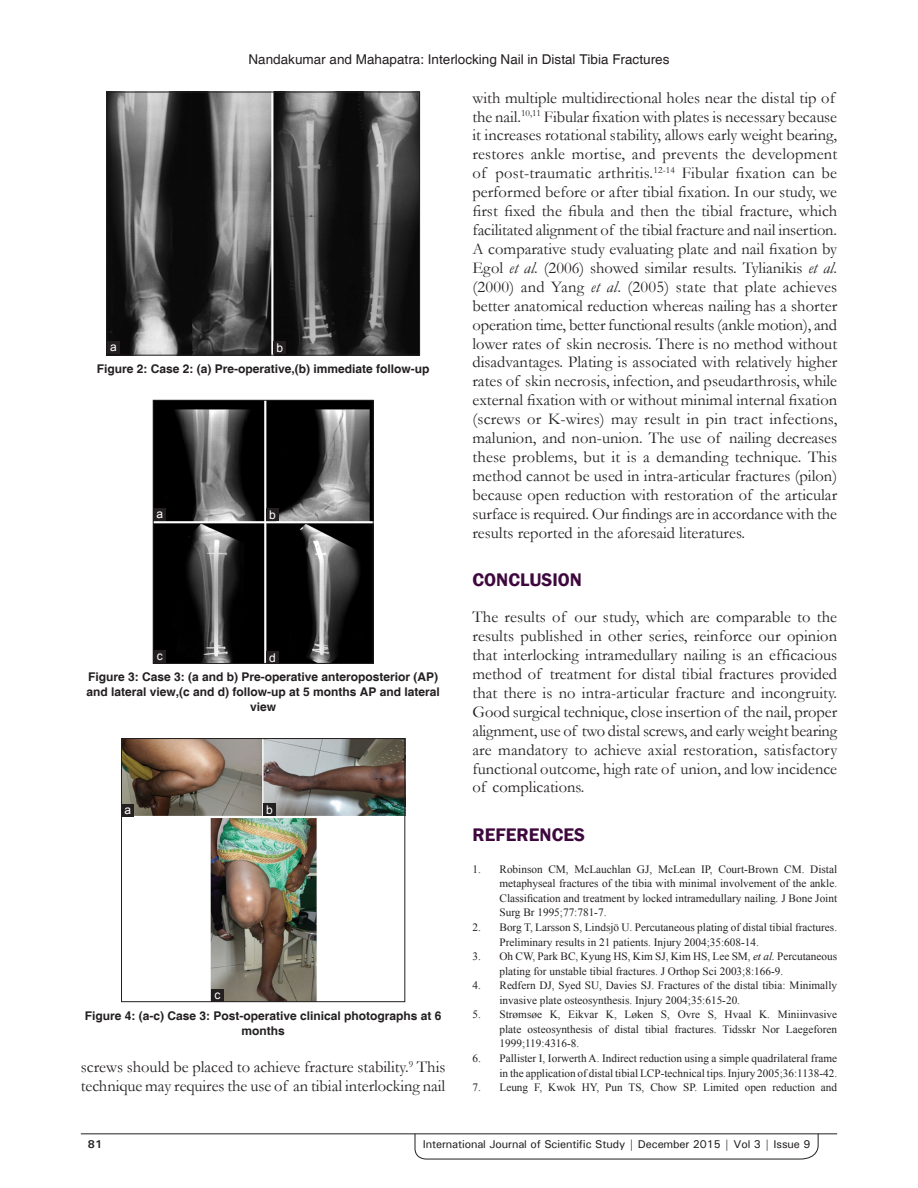
<style>
.page{position:relative;width:918px;height:1188px;background:#fff}
.page>*{position:absolute;margin:0;border:0;box-sizing:border-box;transform-origin:0 0}
.t1{font:600 18.75px "Franklin Gothic";color:#3e083e}
.TX{font:16.5px/18.9px "Garamond";color:#231f20}
.t2{font:13.5px "Helvetica";color:#231f20}
.FGC{font:700 12px/15px "Helvetica";color:#231f20;text-align:center}
.LABEL{font:12px "Arial";color:#fff}
.REF{font:11.25px/14.5px "Times New Roman";color:#231f20}
.RF{font:500 11.25px "Univers";letter-spacing:-.01em;color:#231f20}
.t3{font:700 11.25px "Univers";color:#231f20}
.s1{font-style:italic}
</style>
<div class="page">
<svg style="left:415px;top:1133px;width:404px;height:26px"></svg>
<hr style="left:81px;top:1134px;width:756px;height:1px;background:#231f20">
<img style="left:109px;top:94px;width:309px;height:259px">
<div style="left:107px;top:92px;width:313px;height:263px;border:1px solid #231f20"></div>
<div style="left:274px;top:341px;width:12px;height:13px;background:#231f20"></div>
<div style="left:107px;top:341px;width:13px;height:13px;background:#231f20"></div>
<img style="left:155px;top:402px;width:216px;height:260px">
<div style="left:153px;top:400px;width:220px;height:264px;border:1px solid #231f20"></div>
<div style="left:266px;top:651px;width:13px;height:13px;background:#231f20"></div>
<div style="left:153px;top:650px;width:13px;height:13px;background:#231f20"></div>
<div style="left:266px;top:508px;width:13px;height:13px;background:#231f20"></div>
<div style="left:153px;top:508px;width:13px;height:13px;background:#231f20"></div>
<img style="left:123px;top:740px;width:280px;height:260px">
<div style="left:121px;top:738px;width:284px;height:264px;border:1px solid #231f20"></div>
<div style="left:211px;top:989px;width:13px;height:13px;background:#231f20"></div>
<div style="left:263px;top:803px;width:13px;height:13px;background:#231f20"></div>
<div style="left:122px;top:804px;width:12px;height:13px;background:#231f20"></div>
<p class="t2" style="left:249px;top:52px;width:422px">Nandakumar and Mahapatra: Interlocking Nail in Distal Tibia Fractures</p>
<p class="LABEL" style="left:110px;top:338px;width:8px">a</p>
<p class="LABEL" style="left:277px;top:339px;width:8px">b</p>
<p class="FGC" style="left:97px;top:362px;width:334px">Figure 2: Case 2: (a) Pre-operative,(b) immediate follow-up</p>
<p class="LABEL" style="left:156px;top:505px;width:8px">a</p>
<p class="LABEL" style="left:269px;top:507px;width:8px">b</p>
<p class="LABEL" style="left:157px;top:647px;width:7px">c</p>
<p class="LABEL" style="left:269px;top:649px;width:8px">d</p>
<p class="FGC" style="left:86px;top:670px;width:355px">Figure 3: Case 3: (a and b) Pre-operative anteroposterior (AP) and lateral view,(c and d) follow-up at 5 months AP and lateral view</p>
<p class="LABEL" style="left:125px;top:801px;width:8px">a</p>
<p class="LABEL" style="left:266px;top:801px;width:8px">b</p>
<p class="LABEL" style="left:214px;top:986px;width:7px">c</p>
<p class="FGC" style="left:85px;top:1008px;width:358px">Figure 4: (a-c) Case 3: Post-operative clinical photographs at 6 months</p>
<p class="TX" style="left:81px;top:1057px;width:366px">screws should be placed to achieve fracture stability.<sup>9</sup> This technique may requires the use of an tibial interlocking nail</p>
<p class="TX" style="left:472px;top:88px;width:366px">with multiple multidirectional holes near the distal tip of the nail.<sup>10,11</sup> Fibular fixation with plates is necessary because it increases rotational stability, allows early weight bearing, restores ankle mortise, and prevents the development of post-traumatic arthritis.<sup>12-14</sup> Fibular fixation can be performed before or after tibial fixation. In our study, we first fixed the fibula and then the tibial fracture, which facilitated alignment of the tibial fracture and nail insertion.<br>A comparative study evaluating plate and nail fixation by Egol <span class="s1">et al</span>. (2006) showed similar results. Tylianikis <span class="s1">et al</span>. (2000) and Yang <span class="s1">et al</span>. (2005) state that plate achieves better anatomical reduction whereas nailing has a shorter operation time, better functional results (ankle motion), and lower rates of skin necrosis. There is no method without disadvantages. Plating is associated with relatively higher rates of skin necrosis, infection, and pseudarthrosis, while external fixation with or without minimal internal fixation (screws or K-wires) may result in pin tract infections, malunion, and non-union. The use of nailing decreases these problems, but it is a demanding technique. This method cannot be used in intra-articular fractures (pilon) because open reduction with restoration of the articular surface is required. Our findings are in accordance with the results reported in the aforesaid literatures.</p>
<h1 class="t1" style="left:473px;top:568px;width:111px">CONCLUSION</h1>
<p class="TX" style="left:473px;top:607px;width:366px;text-align:justify">The results of our study, which are comparable to the results published in other series, reinforce our opinion that interlocking intramedullary nailing is an efficacious method of treatment for distal tibial fractures provided that there is no intra-articular fracture and incongruity.<br>Good surgical technique, close insertion of the nail, proper alignment, use of two distal screws, and early weight bearing are mandatory to achieve axial restoration, satisfactory functional outcome, high rate of union, and low incidence of complications.</p>
<h1 class="t1" style="left:473px;top:823px;width:114px">REFERENCES</h1>
<p class="REF" style="left:500px;top:861px;width:339px;text-align:justify;text-indent:-27px">1. Robinson CM, McLauchlan GJ, McLean IP, Court-Brown CM. Distal metaphyseal fractures of the tibia with minimal involvement of the ankle.<br>Classification and treatment by locked intramedullary nailing. J Bone Joint Surg Br 1995;77:781-7.</p>
<p class="REF" style="left:500px;top:920px;width:339px;text-indent:-27px">2. Borg T, Larsson S, Lindsjö U. Percutaneous plating of distal tibial fractures.<br>Preliminary results in 21 patients. Injury 2004;35:608-14.</p>
<p class="REF" style="left:500px;top:949px;width:339px;text-indent:-27px">3. Oh CW, Park BC, Kyung HS, Kim SJ, Kim HS, Lee SM, <span class="s1">et al.</span> Percutaneous plating for unstable tibial fractures. J Orthop Sci 2003;8:166-9.</p>
<p class="REF" style="left:500px;top:978px;width:339px;text-indent:-27px">4. Redfern DJ, Syed SU, Davies SJ. Fractures of the distal tibia: Minimally invasive plate osteosynthesis. Injury 2004;35:615-20.</p>
<p class="REF" style="left:500px;top:1007px;width:339px;text-align:justify;text-indent:-27px">5. Strømsøe K, Eikvar K, Løken S, Ovre S, Hvaal K. Miniinvasive plate osteosynthesis of distal tibial fractures. Tidsskr Nor Laegeforen 1999;119:4316-8.</p>
<p class="REF" style="left:473px;top:1051px;width:366px;text-align:right">6. Pallister I, Iorwerth A. Indirect reduction using a simple quadrilateral frame in the application of distal tibial LCP-technical tips. Injury 2005;36:1138-42.</p>
<p class="REF" style="left:473px;top:1080px;width:366px">7. Leung F, Kwok HY, Pun TS, Chow SP. Limited open reduction and</p>
<p class="t3" style="left:88px;top:1137px;width:16px">81</p>
<p class="RF" style="left:423px;top:1137px;width:389px">International Journal of Scientific Study | December 2015 | Vol 3 | Issue 9</p>
</div>
